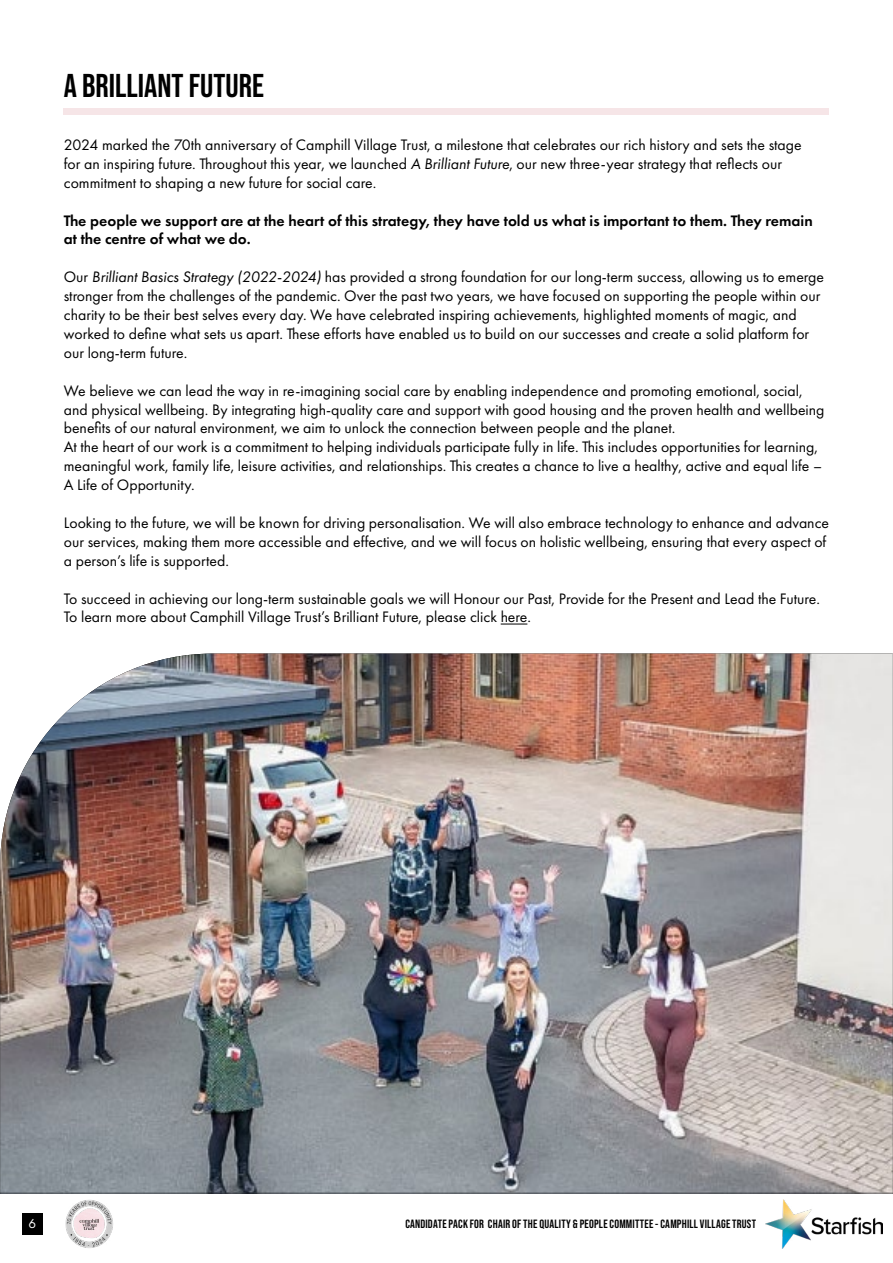
<style>
.page{position:relative;width:893px;height:1263px;background:#fff}
.page>*{position:absolute;margin:0;border:0;box-sizing:border-box;transform-origin:0 0}
.t1{font:700 33px "Bebas Neue Pro";color:#000}
.t2{font:15.75px/18.9px "Futura PT";color:#000}
.t3{font:600 15.75px/18.9px "Futura PT";color:#000}
.t4{font:13.5px "Futura PT";color:#fff}
.t5{font:700 12px "Bebas Neue Pro";letter-spacing:.02em;color:#000}
.s1{font-style:italic}
</style>
<div class="page">
<img style="left:765px;top:1200px;width:117px;height:48px">
<div style="left:22px;top:1213px;width:21px;height:22px;background:#000"></div>
<img style="left:65px;top:1200px;width:48px;height:48px">
<svg style="left:501px;top:624px;width:26px;height:1px"></svg>
<div style="left:64px;top:109px;width:765px;height:6px;background:#f6e5e7"></div>
<img style="left:0;top:653px;width:893px;height:541px">
<h1 class="t1" style="left:64px;top:66px;width:202px">A BRILLIANT FUTURE</h1>
<p class="t2" style="left:64px;top:135px;width:739px">2024 marked the 70th anniversary of Camphill Village Trust, a milestone that celebrates our rich history and sets the stage for an inspiring future. Throughout this year, we launched <span class="s1">A Brilliant Future</span>, our new three-year strategy that reflects our commitment to shaping a new future for social care.</p>
<p class="t3" style="left:64px;top:211px;width:750px">The people we support are at the heart of this strategy, they have told us what is important to them. They remain at the centre of what we do.</p>
<p class="t2" style="left:64px;top:267px;width:762px">Our <span class="s1">Brilliant Basics Strategy (2022-2024)</span> has provided a strong foundation for our long-term success, allowing us to emerge stronger from the challenges of the pandemic. Over the past two years, we have focused on supporting the people within our charity to be their best selves every day. We have celebrated inspiring achievements, highlighted moments of magic, and worked to define what sets us apart. These efforts have enabled us to build on our successes and create a solid platform for our long-term future.</p>
<p class="t2" style="left:64px;top:381px;width:762px">We believe we can lead the way in re-imagining social care by enabling independence and promoting emotional, social, and physical wellbeing. By integrating high-quality care and support with good housing and the proven health and wellbeing benefits of our natural environment, we aim to unlock the connection between people and the planet.<br>At the heart of our work is a commitment to helping individuals participate fully in life. This includes opportunities for learning, meaningful work, family life, leisure activities, and relationships. This creates a chance to live a healthy, active and equal life – A Life of Opportunity.</p>
<p class="t2" style="left:64px;top:513px;width:767px">Looking to the future, we will be known for driving personalisation. We will also embrace technology to enhance and advance our services, making them more accessible and effective, and we will focus on holistic wellbeing, ensuring that every aspect of a person’s life is supported.</p>
<p class="t2" style="left:64px;top:589px;width:758px">To succeed in achieving our long-term sustainable goals we will Honour our Past, Provide for the Present and Lead the Future.<br>To learn more about Camphill Village Trust’s Brilliant Future, please click here.</p>
<p class="t4" style="left:29px;top:1215px;width:9px">6</p>
<p class="t5" style="left:405px;top:1217px;width:352px">CANDIDATE PACK FOR CHAIR OF THE QUALITY &amp; PEOPLE COMMITTEE - CAMPHILL VILLAGE TRUST</p>
</div>
